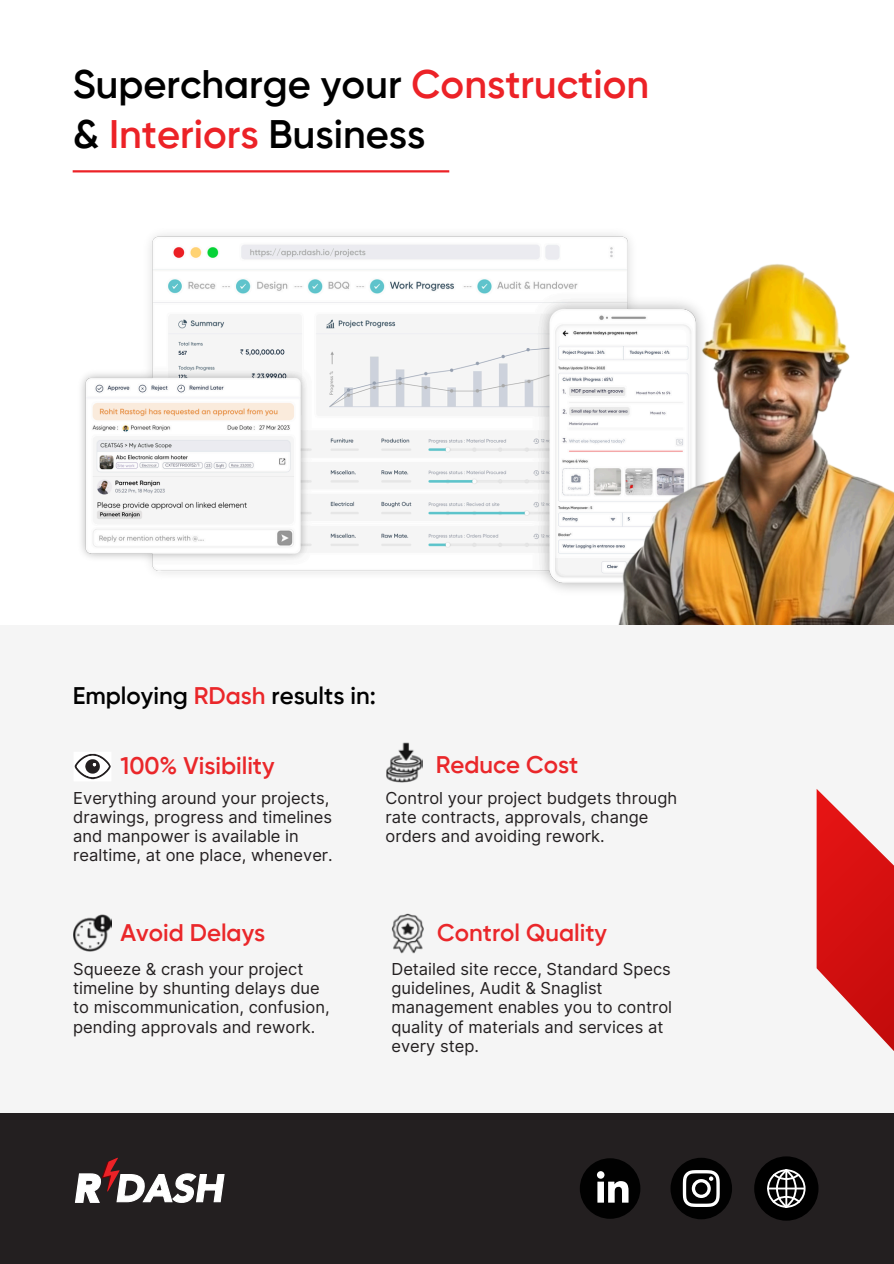
<style>
.page{position:relative;width:894px;height:1264px;background:#fff}
.page>*{position:absolute;margin:0;border:0;box-sizing:border-box;transform-origin:0 0}
.t1{font:600 39.75px/50.7px "Gilroy";color:#000}
.t2{font:600 24px "Gilroy";color:#ea272a}
.t3{font:600 24px "Gilroy";color:#010101}
.t4{font:16.5px/19.2px "Inter";color:#231f20}
.s1{color:#ec2227}
.s2{color:#ea272a}
</style>
<div class="page">
<div style="left:0;top:1112px;width:893px;height:151px;background:#231f20"></div>
<div style="left:0;top:625px;width:893px;height:487px;background:#f5f5f5"></div>
<svg style="left:816px;top:789px;width:77px;height:324px"></svg>
<svg style="left:74px;top:754px;width:37px;height:26px"></svg>
<img style="left:73px;top:914px;width:39px;height:38px">
<img style="left:391px;top:913px;width:32px;height:40px">
<img style="left:386px;top:742px;width:36px;height:40px">
<svg style="left:670px;top:1158px;width:61px;height:61px"></svg>
<div style="left:579px;top:1158px;width:61px;height:60px;background:#010101;border-radius:50%"></div>
<svg style="left:597px;top:1181px;width:31px;height:21px"></svg>
<div style="left:596px;top:1171px;width:8px;height:7px;background:#fff;border-radius:50%"></div>
<div style="left:754px;top:1156px;width:64px;height:64px;background:#000;border-radius:50%"></div>
<svg style="left:767px;top:1169px;width:38px;height:38px"></svg>
<hr style="left:73px;top:170px;width:376px;height:2px;background:#ec2227">
<svg style="left:75px;top:1157px;width:150px;height:46px"></svg>
<img style="left:81px;top:234px;width:549px;height:356px">
<img style="left:599px;top:248px;width:294px;height:376px">
<h1 class="t1" style="left:73px;top:61px;width:577px">Supercharge your <span class="s1">Construction </span>&amp; <span class="s1">Interiors</span> Business</h1>
<p class="t3" style="left:73px;top:685px;width:304px">Employing <span class="s2">RDash</span> results in:</p>
<p class="t2" style="left:120px;top:755px;width:156px">100% Visibility</p>
<h2 class="t2" style="left:435px;top:754px;width:144px">Reduce Cost</h2>
<p class="t4" style="left:73px;top:788px;width:261px">Everything around your projects, drawings, progress and timelines and manpower is available in realtime, at one place, whenever.</p>
<p class="t2" style="left:120px;top:922px;width:146px">Avoid Delays</p>
<p class="t4" style="left:385px;top:788px;width:293px">Control your project budgets through rate contracts, approvals, change orders and avoiding rework.</p>
<h2 class="t2" style="left:437px;top:922px;width:171px">Control Quality</h2>
<p class="t4" style="left:73px;top:959px;width:258px">Squeeze &amp; crash your project timeline by shunting delays due to miscommunication, confusion, pending approvals and rework.</p>
<h2 class="t4" style="left:391px;top:959px;width:282px">Detailed site recce, Standard Specs guidelines, Audit &amp; Snaglist management enables you to control quality of materials and services at every step.</h2>
</div>
